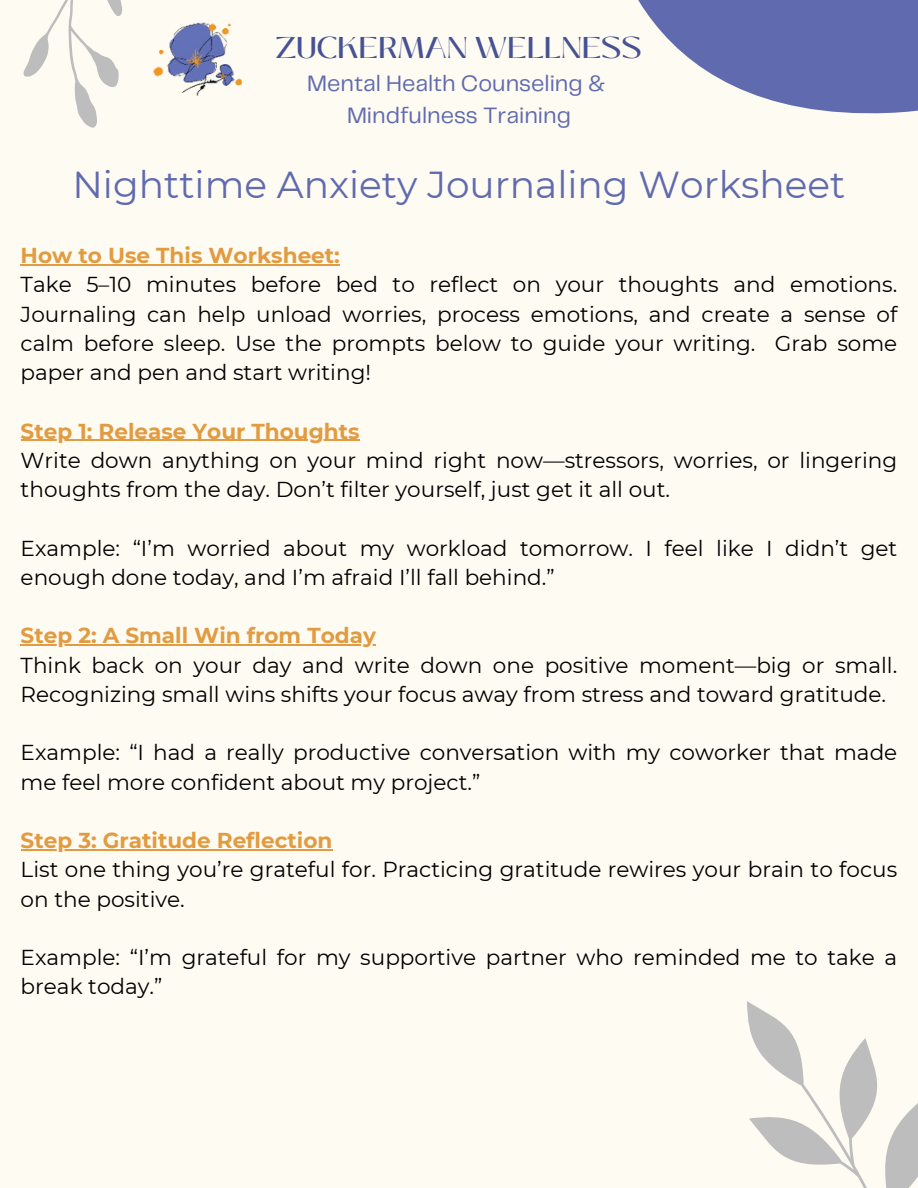
<style>
.page{position:relative;width:918px;height:1188px;background:#fefbf2}
.page>*{position:absolute;margin:0;border:0;box-sizing:border-box;transform-origin:0 0}
.t1{font:37.5px "Montserrat";color:#606aaf}
.t2{font:500 30px "Black Mango";color:#465294}
.t3{font:23.1px "Telegraf";color:#606aaf}
.t4{font:21.6px/29.2px "Montserrat";color:#000}
.t5{font:700 21.6px "Montserrat";color:#e29b40}
</style>
<div class="page">
<svg style="left:23px;top:0;width:99px;height:128px"></svg>
<svg style="left:747px;top:1001px;width:171px;height:187px"></svg>
<svg style="left:638px;top:0;width:280px;height:114px"></svg>
<img style="left:153px;top:22px;width:88px;height:74px">
<hr style="left:21px;top:264px;width:319px;height:1px;background:#e29b40">
<hr style="left:21px;top:440px;width:339px;height:1px;background:#e29b40">
<hr style="left:21px;top:644px;width:355px;height:2px;background:#e29b40">
<hr style="left:21px;top:849px;width:311px;height:1px;background:#e29b40">
<p class="t2" style="left:276px;top:25px;width:368px">ZUCKERMAN WELLNESS</p>
<p class="t3" style="left:307px;top:74px;width:300px">Mental Health Counseling &amp;</p>
<p class="t3" style="left:347px;top:105px;width:225px">Mindfulness Training</p>
<h2 class="t1" style="left:72px;top:162px;width:774px">Nighttime Anxiety Journaling Worksheet</h2>
<p class="t5" style="left:21px;top:242px;width:321px">How to Use This Worksheet:</p>
<p class="t4" style="left:21px;top:270px;width:878px;text-align:justify">Take 5–10 minutes before bed to reflect on your thoughts and emotions.<br>Journaling can help unload worries, process emotions, and create a sense of calm before sleep. Use the prompts below to guide your writing. Grab some paper and pen and start writing!</p>
<h1 class="t5" style="left:21px;top:418px;width:340px">Step 1: Release Your Thoughts</h1>
<p class="t4" style="left:21px;top:445px;width:878px">Write down anything on your mind right now—stressors, worries, or lingering thoughts from the day. Don’t filter yourself, just get it all out.</p>
<p class="t4" style="left:21px;top:533px;width:878px">Example: “I’m worried about my workload tomorrow. I feel like I didn’t get enough done today, and I’m afraid I’ll fall behind.”</p>
<p class="t5" style="left:21px;top:622px;width:357px">Step 2: A Small Win from Today</p>
<p class="t4" style="left:21px;top:650px;width:878px">Think back on your day and write down one positive moment—big or small.<br>Recognizing small wins shifts your focus away from stress and toward gratitude.</p>
<p class="t4" style="left:21px;top:738px;width:878px">Example: “I had a really productive conversation with my coworker that made me feel more confident about my project.”</p>
<p class="t5" style="left:21px;top:827px;width:313px">Step 3: Gratitude Reflection</p>
<p class="t4" style="left:21px;top:855px;width:878px">List one thing you’re grateful for. Practicing gratitude rewires your brain to focus on the positive.</p>
<p class="t4" style="left:21px;top:943px;width:878px">Example: “I’m grateful for my supportive partner who reminded me to take a break today.”</p>
</div>
